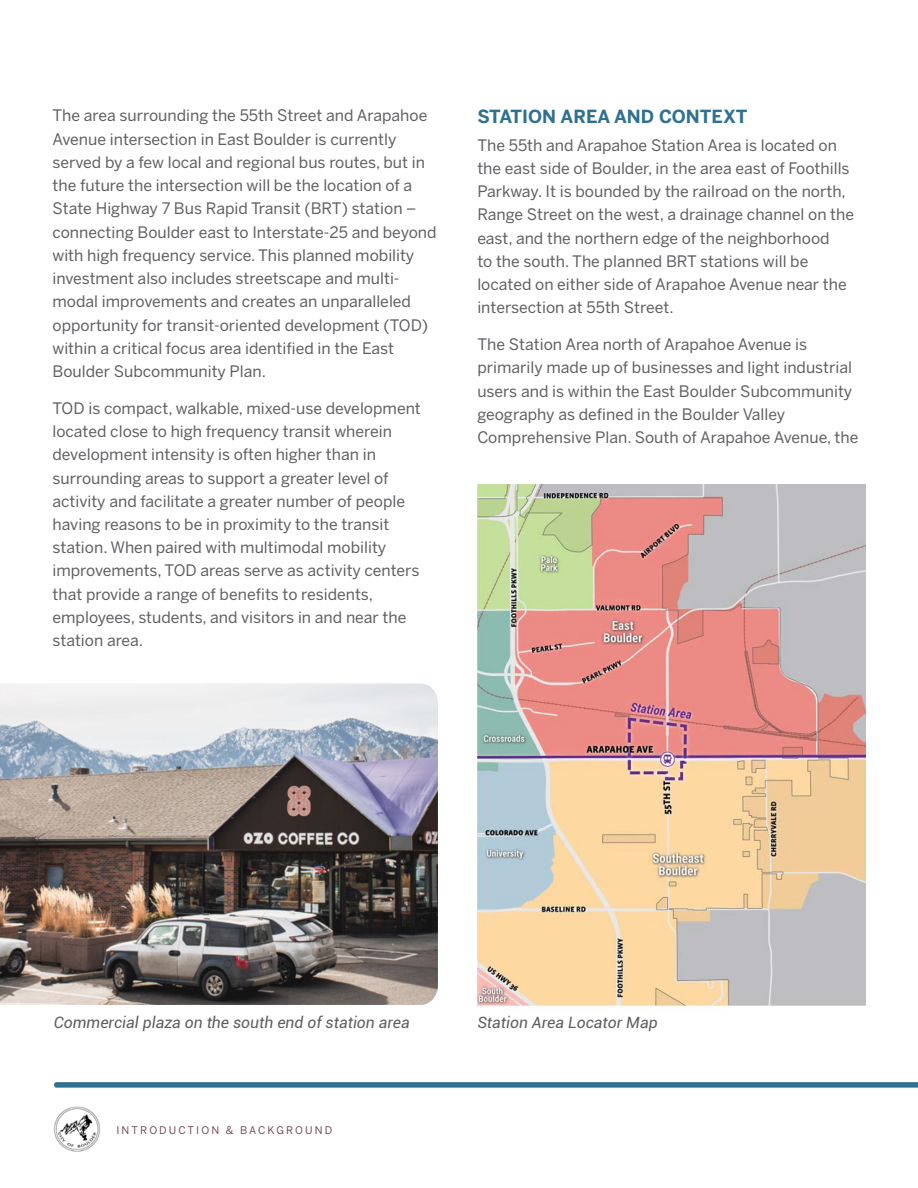
<style>
.page{position:relative;width:918px;height:1188px;background:#fff}
.page>*{position:absolute;margin:0;border:0;box-sizing:border-box;transform-origin:0 0}
.H3-_Subheader{font:700 18px "Benton Sans";color:#307090}
.Body{font:15.75px/23.2px "Benton Sans";color:#5d5f62}
.t1{font:italic 15.75px "Roboto";color:#5d5f62}
.t2{font:italic 15.6px "Roboto";color:#5d5f62}
.t3{font:10.5px "Benton Sans";letter-spacing:.2em;color:#764757}
</style>
<div class="page">
<img style="left:477px;top:485px;width:389px;height:524px">
<img style="left:53px;top:1106px;width:47px;height:46px">
<svg style="left:54px;top:1082px;width:864px;height:6px;background:#427c99"></svg>
<img style="left:0;top:684px;width:438px;height:321px">
<p class="Body" style="left:53px;top:104px;width:386px">The area surrounding the 55th Street and Arapahoe Avenue intersection in East Boulder is currently served by a few local and regional bus routes, but in the future the intersection will be the location of a State Highway 7 Bus Rapid Transit (BRT) station – connecting Boulder east to Interstate-25 and beyond with high frequency service. This planned mobility investment also includes streetscape and multi&shy;modal improvements and creates an unparalleled opportunity for transit-oriented development (TOD) within a critical focus area identified in the East Boulder Subcommunity Plan.</p>
<p class="Body" style="left:53px;top:396px;width:370px">TOD is compact, walkable, mixed-use development located close to high frequency transit wherein development intensity is often higher than in surrounding areas to support a greater level of activity and facilitate a greater number of people having reasons to be in proximity to the transit station. When paired with multimodal mobility improvements, TOD areas serve as activity centers that provide a range of benefits to residents, employees, students, and visitors in and near the station area.</p>
<p class="H3-_Subheader" style="left:477px;top:106px;width:272px">STATION AREA AND CONTEXT</p>
<p class="Body" style="left:477px;top:133px;width:378px">The 55th and Arapahoe Station Area is located on the east side of Boulder, in the area east of Foothills Parkway. It is bounded by the railroad on the north, Range Street on the west, a drainage channel on the east, and the northern edge of the neighborhood<br>to the south. The planned BRT stations will be located on either side of Arapahoe Avenue near the intersection at 55th Street.</p>
<p class="Body" style="left:477px;top:333px;width:383px">The Station Area north of Arapahoe Avenue is primarily made up of businesses and light industrial users and is within the East Boulder Subcommunity geography as defined in the Boulder Valley Comprehensive Plan. South of Arapahoe Avenue, the</p>
<p class="t1" style="left:54px;top:1011px;width:357px">Commercial plaza on the south end of station area</p>
<p class="t2" style="left:477px;top:1012px;width:182px">Station Area Locator Map</p>
<p class="t3" style="left:117px;top:1124px;width:217px">INTRODUCTION &amp; BACKGROUND</p>
</div>
